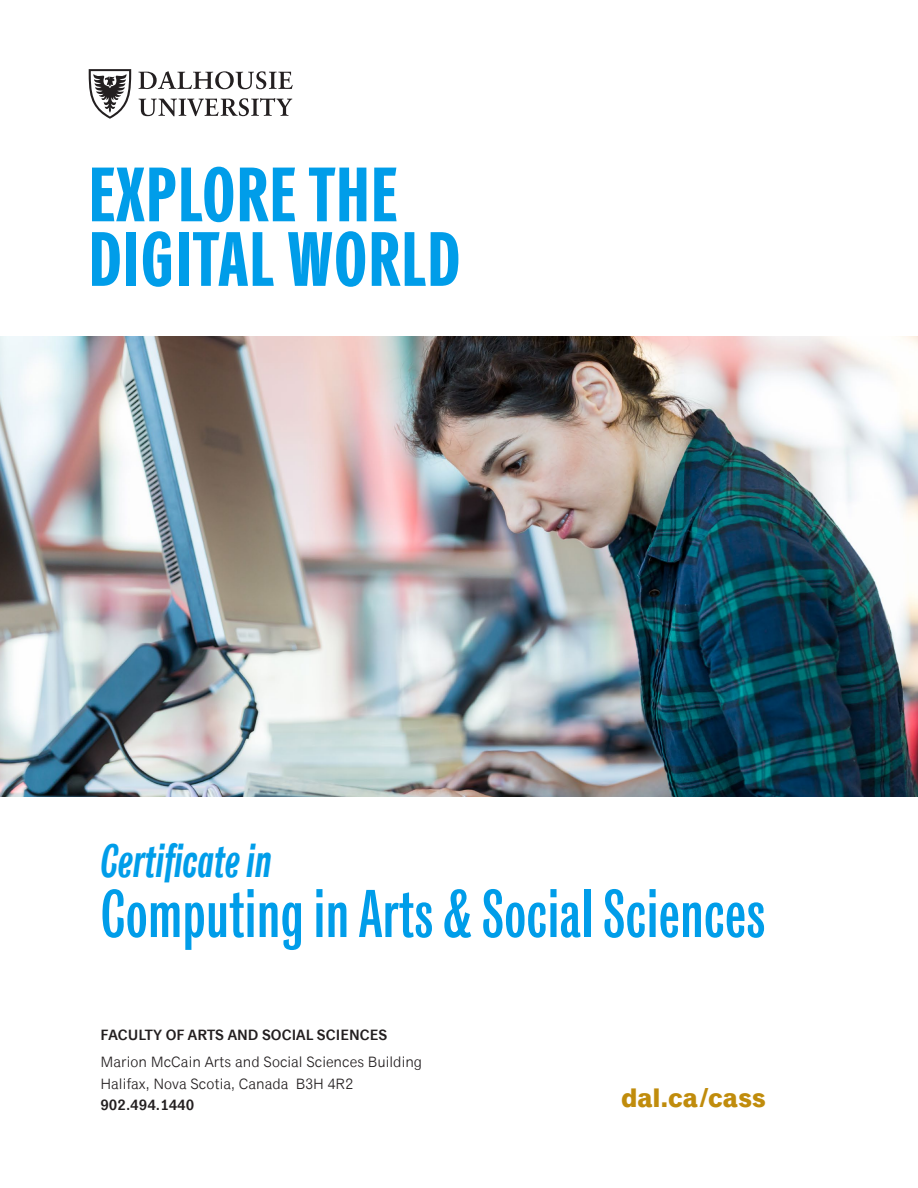
<style>
.page{position:relative;width:918px;height:1188px;background:#fff}
.page>*{position:absolute;margin:0;border:0;box-sizing:border-box;transform-origin:0 0}
._5_0_Front_Head{font:78px/64.5px "Classic Grotesque Pro Cm Bd";letter-spacing:.02em;color:#009de9}
.t1{font:68.4px "Classic Grotesque Pro Cm Md";color:#009de9}
.t2{font:47.4px "Classic Grotesque Pro Cm S Bd It";color:#009de9}
.t3{font:700 27px "Classic Grotesque Pro";letter-spacing:.005em;color:#c08c0c}
.t4{font:15px "Classic Grotesque Pro";color:#231f20}
.t5{font:600 15px "Classic Grotesque Pro";color:#231f20}
</style>
<div class="page">
<img style="left:0;top:336px;width:918px;height:460px">
<svg style="left:89px;top:69px;width:42px;height:50px"></svg>
<svg style="left:139px;top:71px;width:154px;height:18px"></svg>
<svg style="left:139px;top:98px;width:153px;height:18px"></svg>
<p class="_5_0_Front_Head" style="left:89px;top:164px;width:373px">EXPLORE THE<br>DIGITAL WORLD</p>
<p class="t2" style="left:100px;top:831px;width:173px">Certificate in</p>
<p class="t1" style="left:100px;top:871px;width:667px">Computing in Arts &amp; Social Sciences</p>
<p class="t5" style="left:100px;top:1026px;width:288px">FACULTY OF ARTS AND SOCIAL SCIENCES</p>
<p class="t4" style="left:100px;top:1053px;width:323px">Marion McCain Arts and Social Sciences Building</p>
<p class="t4" style="left:100px;top:1074px;width:254px">Halifax, Nova Scotia, Canada B3H 4R2</p>
<p class="t5" style="left:100px;top:1096px;width:95px">902.494.1440</p>
<p class="t3" style="left:621px;top:1080px;width:146px">dal.ca/cass</p>
</div>
